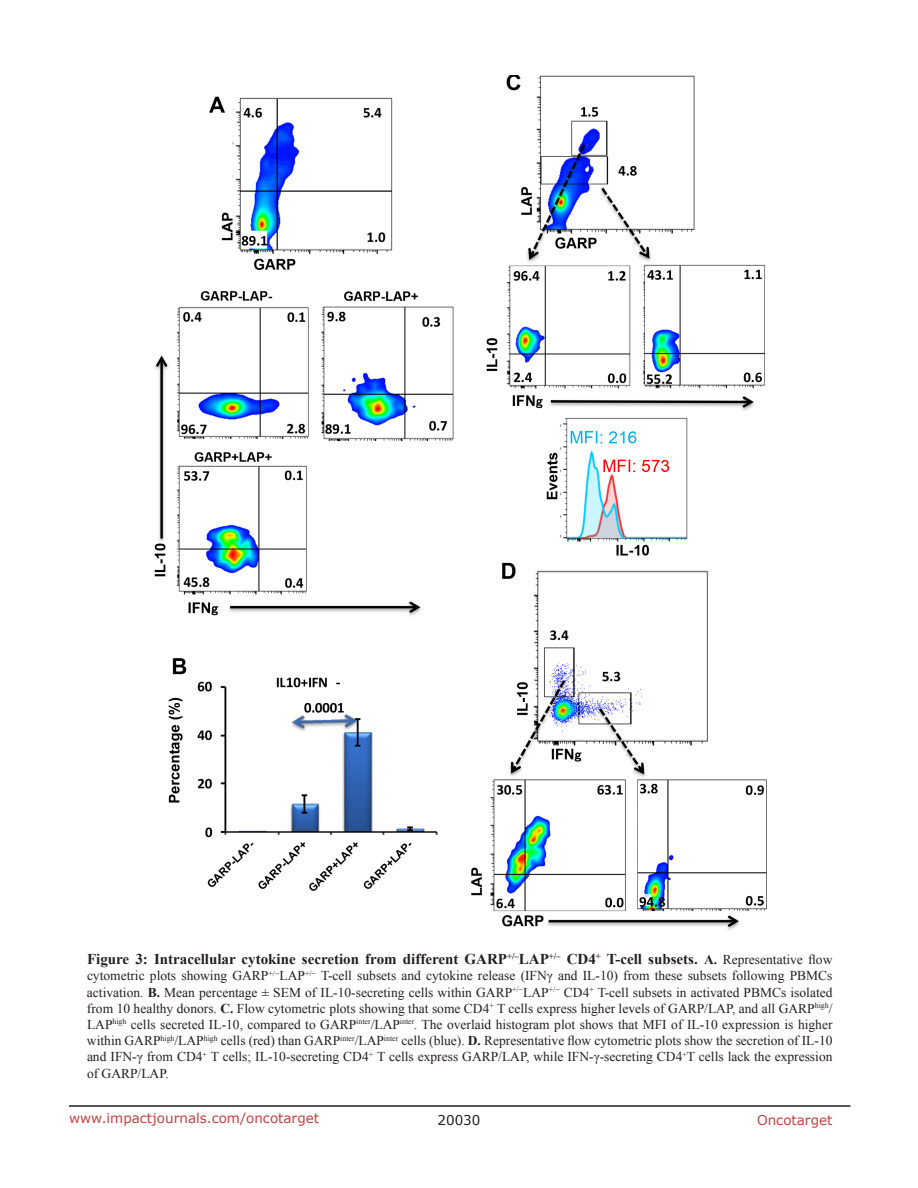
<style>
.page{position:relative;width:918px;height:1188px;background:#fff}
.page>*{position:absolute;margin:0;border:0;box-sizing:border-box;transform-origin:0 0}
.t1{font:700 15px "Times New Roman";color:#231f20}
.t2{font:13.5px/16.2px "Times New Roman";color:#231f20;text-align:justify}
.t3{font:13.5px "Verdana";color:#c14141}
.t4{font:13.5px "Verdana";color:#231f20}
.s1{font-size:13.5px}
.s2{font-weight:400;font-size:13.5px}
.s3{font-weight:700}
</style>
<div class="page">
<hr style="left:69px;top:1105px;width:781px;height:2px;background:#231f20">
<img style="left:154px;top:75px;width:612px;height:855px">
<p class="t1" style="left:87px;top:949px;width:747px">Figure 3: Intracellular cytokine secretion from different GARP<sup>+/–</sup>LAP<sup>+/–</sup> CD4<sup>+</sup> T-cell subsets. <span class="s1">A.</span> <span class="s2">Representative flow</span></p>
<p class="t2" style="left:87px;top:968px;width:747px">cytometric plots showing GARP<sup>+/−</sup>LAP<sup>+/−</sup> T-cell subsets and cytokine release (IFNγ and IL-10) from these subsets following PBMCs activation. <span class="s3">B.</span> Mean percentage ± SEM of IL-10-secreting cells within GARP<sup>+/−</sup>LAP<sup>+/−</sup> CD4<sup>+</sup> T-cell subsets in activated PBMCs isolated from 10 healthy donors. <span class="s3">C.</span> Flow cytometric plots showing that some CD4<sup>+</sup> T cells express higher levels of GARP/LAP, and all GARP<sup>high</sup>/ LAP<sup>high</sup> cells secreted IL-10, compared to GARP<sup>inter</sup>/LAP<sup>inter</sup>. The overlaid histogram plot shows that MFI of IL-10 expression is higher within GARP<sup>high</sup>/LAP<sup>high</sup> cells (red) than GARP<sup>inter</sup>/LAP<sup>inter</sup> cells (blue). <span class="s3">D.</span> Representative flow cytometric plots show the secretion of IL-10 and IFN-γ from CD4<sup>+</sup> T cells; IL-10-secreting CD4<sup>+</sup> T cells express GARP/LAP, while IFN-γ-secreting CD4<sup>+</sup>T cells lack the expression of GARP/LAP.</p>
<p class="t3" style="left:69px;top:1109px;width:252px">www.impactjournals.com/oncotarget</p>
<p class="t4" style="left:438px;top:1111px;width:44px">20030</p>
<p class="t3" style="left:757px;top:1111px;width:77px">Oncotarget</p>
</div>
